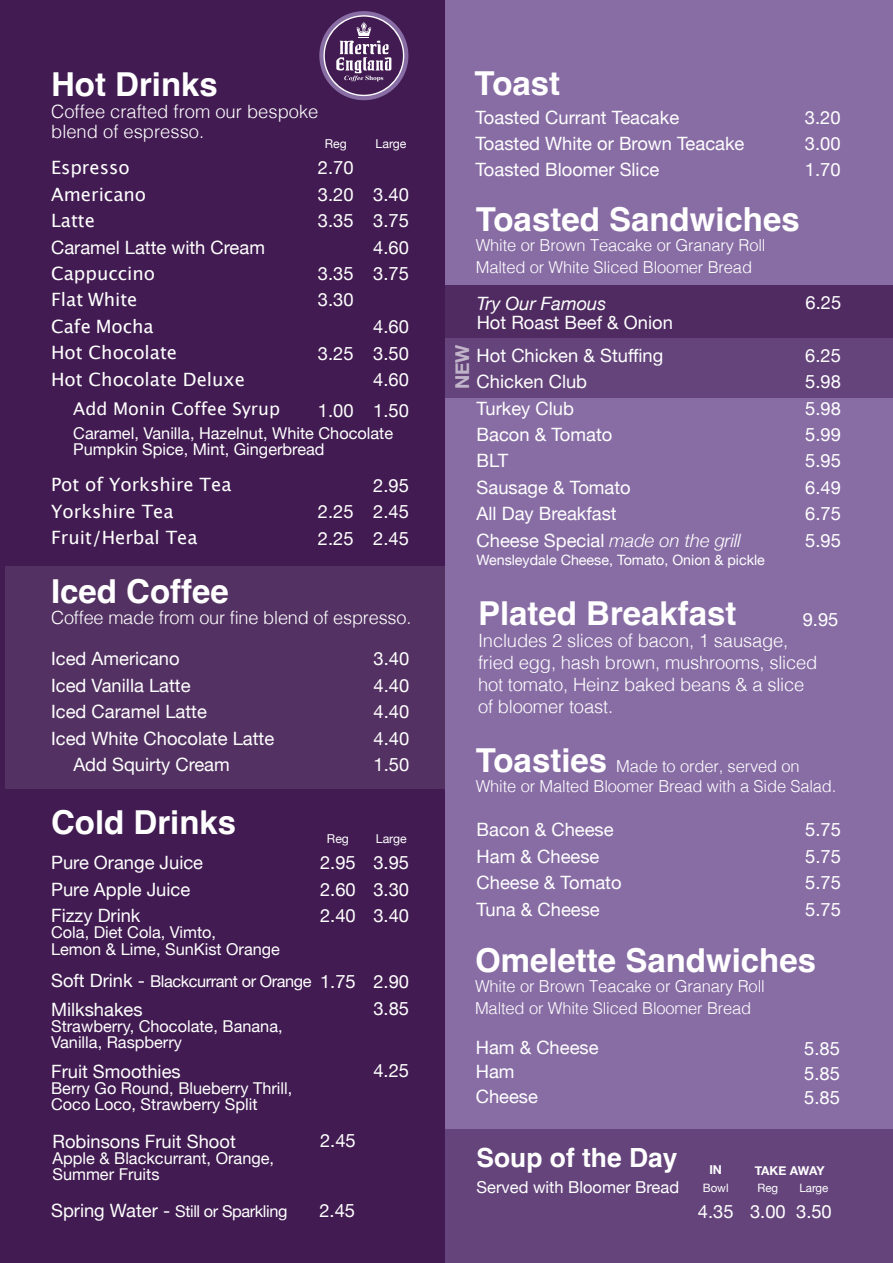
<style>
.page{position:relative;width:893px;height:1263px;background:#fff}
.page>*{position:absolute;margin:0;border:0;box-sizing:border-box;transform-origin:0 0}
.t1{font:700 33px "Helvetica";color:#fff}
.t2{font:700 26.4px "Helvetica";color:#fff}
.t3{font:700 19.2px "Helvetica Neue";color:#fff}
.t4{font:18.3px/26.4px "Helvetica Neue";color:#fff;text-align:justify}
.t5{font:300 18.3px/22px "Helvetica";letter-spacing:-.01em;color:#fff}
.t6{font:18.3px/26.4px "Lucida Grande";color:#fff}
.t7{font:italic 18.3px "Helvetica Neue";color:#fff}
.t8{font:300 18.15px "Helvetica";letter-spacing:-.01em;color:#fff}
.t9{font:17.55px "Lucida Grande";color:#fff}
.t10{font:300 16.5px/21.8px "Helvetica";letter-spacing:-.01em;color:#fff}
.t11{font:16.5px "Helvetica Neue";color:#fff}
.t12{font:16.35px/16.4px "Helvetica Neue";color:#fff}
.t13{font:16.35px "Helvetica Neue";letter-spacing:-.025em;color:#fff}
.t14{font:14.25px "Helvetica Neue";color:#fff}
.t15{font:12.3px "Helvetica Neue";color:#fff}
.t16{font:700 12.3px "Helvetica Neue";letter-spacing:-.025em;color:#fff}
.t17{font:11.55px "Helvetica Neue";color:#fff}
.s1{font-size:18.3px}
.s2{font-weight:300;font-style:italic}
.s3{font-weight:700;font-size:33px}
</style>
<div class="page">
<div style="left:406px;top:0;width:487px;height:1263px;background:#886da5"></div>
<div style="left:0;top:0;width:445px;height:1263px;background:#411b51"></div>
<div style="left:5px;top:567px;width:440px;height:222px;background:#533162"></div>
<div style="left:445px;top:338px;width:448px;height:59px;background:#64447b"></div>
<div style="left:445px;top:1129px;width:448px;height:134px;background:#64447b"></div>
<div style="left:445px;top:285px;width:448px;height:53px;background:#4f2b61"></div>
<svg style="left:319px;top:11px;width:89px;height:89px"></svg>
<h1 class="t1" style="left:51px;top:64px;width:168px">Hot Drinks</h1>
<p class="t5" style="left:51px;top:100px;width:269px;line-height:20px">Coffee crafted from our bespoke blend of espresso.</p>
<p class="t6" style="left:51px;top:155px;width:97px">Espresso<br>Americano<br>Latte</p>
<p class="t4" style="left:51px;top:235px;width:215px">Caramel Latte with Cream</p>
<p class="t6" style="left:51px;top:260px;width:196px">Cappuccino<br>Flat White<br>Cafe Mocha<br>Hot Chocolate<br>Hot Chocolate Deluxe</p>
<p class="t15" style="left:325px;top:135px;width:23px">Reg</p>
<p class="t4" style="left:318px;top:156px;width:37px">2.70<br>3.20<br>3.35</p>
<p class="t4" style="left:318px;top:261px;width:37px">3.35<br>3.30</p>
<p class="t4" style="left:318px;top:341px;width:37px">3.25</p>
<p class="t15" style="left:376px;top:135px;width:32px">Large</p>
<p class="t4" style="left:373px;top:182px;width:37px">3.40<br>3.75<br>4.60<br>3.75</p>
<p class="t4" style="left:373px;top:315px;width:37px">4.60<br>3.50<br>4.60</p>
<p class="t9" style="left:73px;top:399px;width:208px">Add Monin Coffee Syrup</p>
<p class="t12" style="left:73px;top:426px;width:321px">Caramel, Vanilla, Hazelnut, White Chocolate<br>Pumpkin Spice, Mint, Gingerbread</p>
<p class="t4" style="left:318px;top:398px;width:37px">1.00</p>
<p class="t4" style="left:373px;top:398px;width:37px">1.50</p>
<p class="t6" style="left:51px;top:472px;width:182px">Pot of Yorkshire Tea<br>Yorkshire Tea<br>Fruit/Herbal Tea</p>
<p class="t4" style="left:318px;top:499px;width:37px">2.25<br>2.25</p>
<p class="t4" style="left:373px;top:473px;width:37px">2.95<br>2.45<br>2.45</p>
<h1 class="t1" style="left:51px;top:571px;width:179px">Iced Coffee</h1>
<p class="t8" style="left:51px;top:602px;width:362px">Coffee made from our fine blend of espresso.</p>
<p class="t4" style="left:373px;top:647px;width:37px">3.40<br>4.40<br>4.40<br>4.40</p>
<p class="t4" style="left:51px;top:647px;width:225px;text-align:left">Iced Americano<br>Iced Vanilla Latte<br>Iced Caramel Latte<br>Iced White Chocolate Latte</p>
<p class="t4" style="left:73px;top:753px;width:158px">Add Squirty Cream</p>
<p class="t4" style="left:374px;top:753px;width:37px">1.50</p>
<h1 class="t1" style="left:51px;top:802px;width:187px">Cold Drinks</h1>
<p class="t4" style="left:51px;top:850px;width:154px;text-align:left">Pure Orange Juice<br>Pure Apple Juice<br>Fizzy Drink</p>
<p class="t12" style="left:51px;top:925px;width:230px">Cola, Diet Cola, Vimto,<br>Lemon &amp; Lime, SunKist Orange</p>
<p class="t13" style="left:51px;top:969px;width:262px"><span class="s1">Soft Drink -</span> Blackcurrant or Orange</p>
<p class="t4" style="left:51px;top:997px;width:93px">Milkshakes</p>
<p class="t12" style="left:51px;top:1019px;width:233px">Strawberry, Chocolate, Banana,<br>Vanilla, Raspberry</p>
<p class="t4" style="left:51px;top:1059px;width:131px">Fruit Smoothies</p>
<p class="t12" style="left:51px;top:1081px;width:243px">Berry Go Round, Blueberry Thrill,<br>Coco Loco, Strawberry Split</p>
<p class="t4" style="left:52px;top:1129px;width:185px">Robinsons Fruit Shoot</p>
<p class="t12" style="left:52px;top:1151px;width:223px">Apple &amp; Blackcurrant, Orange,<br>Summer Fruits</p>
<p class="t15" style="left:327px;top:829px;width:23px">Reg</p>
<p class="t4" style="left:320px;top:850px;width:37px">2.95<br>2.60<br>2.40</p>
<p class="t4" style="left:320px;top:970px;width:37px">1.75</p>
<p class="t4" style="left:320px;top:1128px;width:37px">2.45</p>
<p class="t13" style="left:51px;top:1199px;width:238px"><span class="s1">Spring Water -</span> Still or Sparkling</p>
<p class="t4" style="left:319px;top:1198px;width:37px">2.45</p>
<p class="t15" style="left:376px;top:829px;width:32px">Large</p>
<p class="t4" style="left:373px;top:850px;width:37px">3.95<br>3.30<br>3.40</p>
<p class="t4" style="left:373px;top:970px;width:37px">2.90<br>3.85</p>
<p class="t4" style="left:373px;top:1058px;width:37px">4.25</p>
<h1 class="t1" style="left:475px;top:64px;width:87px">Toast</h1>
<p class="t4" style="left:475px;top:105px;width:270px;text-align:left">Toasted Currant Teacake<br>Toasted White or Brown Teacake<br>Toasted Bloomer Slice</p>
<p class="t4" style="left:805px;top:105px;width:37px">3.20<br>3.00<br>1.70</p>
<h1 class="t1" style="left:476px;top:199px;width:325px">Toasted Sandwiches</h1>
<p class="t10" style="left:476px;top:233px;width:291px">White or Brown Teacake or Granary Roll<br>Malted or White Sliced Bloomer Bread</p>
<p class="t7" style="left:477px;top:291px;width:131px">Try Our Famous</p>
<p class="t4" style="left:477px;top:310px;width:198px">Hot Roast Beef &amp; Onion</p>
<p class="t4" style="left:806px;top:290px;width:37px">6.25</p>
<p class="t3" style="left:447px;top:389px;width:46px;rotate:-90deg">NEW</p>
<p class="t4" style="left:477px;top:343px;width:266px;text-align:left">Hot Chicken &amp; Stuffing<br>Chicken Club<br>Turkey Club<br>Bacon &amp; Tomato<br>BLT<br>Sausage &amp; Tomato<br>All Day Breakfast<br>Cheese Special <span class="s2">made on the grill</span></p>
<p class="t14" style="left:477px;top:549px;width:290px">Wensleydale Cheese, Tomato, Onion &amp; pickle</p>
<p class="t4" style="left:805px;top:343px;width:37px">6.25<br>5.98<br>5.98<br>5.99<br>5.95<br>6.49<br>6.75<br>5.95</p>
<h1 class="t1" style="left:478px;top:593px;width:260px">Plated Breakfast</h1>
<p class="t5" style="left:478px;top:628px;width:341px">Includes 2 slices of bacon, 1 sausage, fried egg, hash brown, mushrooms, sliced hot tomato, Heinz baked beans &amp; a slice of bloomer toast.</p>
<p class="t4" style="left:803px;top:607px;width:37px">9.95</p>
<p class="t10" style="left:476px;top:755px;width:362px;line-height:19.8px"><span class="s3">Toasties</span> Made to order, served on<br>White or Malted Bloomer Bread with a Side Salad.</p>
<p class="t4" style="left:477px;top:818px;width:146px;text-align:left">Bacon &amp; Cheese<br>Ham &amp; Cheese<br>Cheese &amp; Tomato<br>Tuna &amp; Cheese</p>
<p class="t4" style="left:805px;top:818px;width:37px">5.75<br>5.75<br>5.75<br>5.75</p>
<h1 class="t1" style="left:475px;top:940px;width:343px">Omelette Sandwiches</h1>
<p class="t10" style="left:475px;top:974px;width:291px">White or Brown Teacake or Granary Roll<br>Malted or White Sliced Bloomer Bread</p>
<p class="t4" style="left:476px;top:1036px;width:124px;line-height:24.5px;text-align:left">Ham &amp; Cheese<br>Ham<br>Cheese</p>
<p class="t4" style="left:804px;top:1037px;width:37px;line-height:24.5px">5.85<br>5.85<br>5.85</p>
<h2 class="t2" style="left:477px;top:1141px;width:202px">Soup of the Day</h2>
<p class="t11" style="left:477px;top:1175px;width:204px">Served with Bloomer Bread</p>
<p class="t16" style="left:709px;top:1160px;width:14px">IN</p>
<p class="t17" style="left:703px;top:1179px;width:27px">Bowl</p>
<p class="t4" style="left:698px;top:1199px;width:37px">4.35</p>
<p class="t16" style="left:755px;top:1160px;width:71px">TAKE AWAY</p>
<p class="t17" style="left:757px;top:1179px;width:22px">Reg</p>
<p class="t4" style="left:750px;top:1199px;width:37px">3.00</p>
<p class="t17" style="left:799px;top:1179px;width:30px">Large</p>
<p class="t4" style="left:796px;top:1199px;width:37px">3.50</p>
</div>
